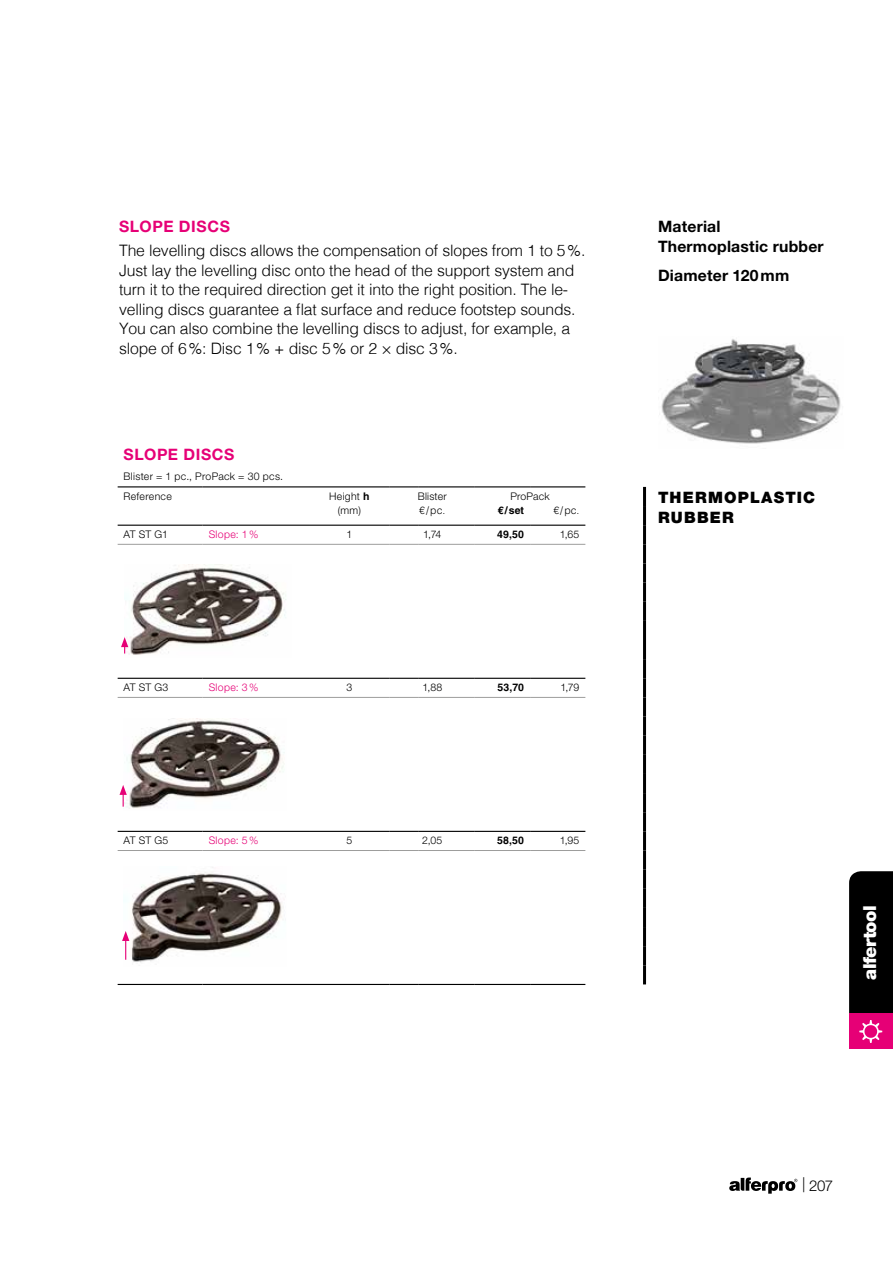
<style>
.page{position:relative;width:893px;height:1263px;background:#fff}
.page>*{position:absolute;margin:0;border:0;box-sizing:border-box;transform-origin:0 0}
.t1{font:900 18px "Helvetica Neue LT Std";letter-spacing:-.035em;color:#fff}
.t2{font:300 15.75px/19.5px "Helvetica";letter-spacing:-.01em;color:#000}
.t3{font:700 15.75px/19.5px "Helvetica Neue LT Std";letter-spacing:.015em;color:#000}
.t4{font:700 15.75px "Helvetica Neue LT Std";letter-spacing:.04em;color:#e60076}
.t5{font:900 15.75px/19.5px "Helvetica Neue LT Std";letter-spacing:.075em;color:#000}
.t6{font:300 15px "Helvetica Neue LT Std";color:#000}
.t7{font:300 10.5px/20px "Helvetica Neue LT Std";letter-spacing:.02em;color:#000}
.t8{font:300 10.5px "Helvetica Neue LT Std";letter-spacing:.03em;color:#e60076}
.t9{font:700 10.5px "Helvetica LT Std";letter-spacing:.02em;color:#000}
.t10{font:300 10.5px "Helvetica LT Std";color:#000}
.s1{font-family:"Helvetica LT Std";font-weight:700}
</style>
<div class="page">
<hr style="left:643px;top:487px;width:3px;height:19px;background:#000">
<hr style="left:643px;top:506px;width:3px;height:19px;background:#000">
<hr style="left:643px;top:525px;width:3px;height:19px;background:#000">
<hr style="left:643px;top:544px;width:3px;height:19px;background:#000">
<hr style="left:643px;top:563px;width:3px;height:20px;background:#000">
<hr style="left:643px;top:583px;width:3px;height:19px;background:#000">
<hr style="left:643px;top:602px;width:3px;height:19px;background:#000">
<hr style="left:643px;top:621px;width:3px;height:19px;background:#000">
<hr style="left:643px;top:640px;width:3px;height:19px;background:#000">
<hr style="left:643px;top:659px;width:3px;height:19px;background:#000">
<hr style="left:643px;top:678px;width:3px;height:19px;background:#000">
<hr style="left:643px;top:697px;width:3px;height:19px;background:#000">
<hr style="left:643px;top:716px;width:3px;height:20px;background:#000">
<hr style="left:643px;top:736px;width:3px;height:19px;background:#000">
<hr style="left:643px;top:755px;width:3px;height:19px;background:#000">
<hr style="left:643px;top:774px;width:3px;height:19px;background:#000">
<hr style="left:643px;top:793px;width:3px;height:19px;background:#000">
<hr style="left:643px;top:812px;width:3px;height:19px;background:#000">
<hr style="left:643px;top:831px;width:3px;height:19px;background:#000">
<hr style="left:643px;top:850px;width:3px;height:20px;background:#000">
<hr style="left:643px;top:870px;width:3px;height:19px;background:#000">
<hr style="left:643px;top:889px;width:3px;height:19px;background:#000">
<hr style="left:643px;top:908px;width:3px;height:19px;background:#000">
<hr style="left:643px;top:927px;width:3px;height:19px;background:#000">
<hr style="left:643px;top:946px;width:3px;height:19px;background:#000">
<hr style="left:643px;top:965px;width:3px;height:19px;background:#000">
<hr style="left:118px;top:486px;width:85px;height:1px;background:#000">
<hr style="left:203px;top:486px;width:106px;height:1px;background:#000">
<hr style="left:309px;top:486px;width:81px;height:1px;background:#000">
<hr style="left:475px;top:486px;width:55px;height:1px;background:#000">
<hr style="left:530px;top:486px;width:55px;height:1px;background:#000">
<svg style="left:390px;top:486px;width:28px;height:1px"></svg>
<hr style="left:418px;top:486px;width:57px;height:1px;background:#000">
<hr style="left:118px;top:525px;width:85px;height:1px;background:#000">
<hr style="left:203px;top:525px;width:106px;height:1px;background:#000">
<hr style="left:309px;top:525px;width:81px;height:1px;background:#000">
<hr style="left:475px;top:525px;width:55px;height:1px;background:#000">
<hr style="left:530px;top:525px;width:55px;height:1px;background:#000">
<hr style="left:118px;top:678px;width:85px;height:1px;background:#000">
<hr style="left:203px;top:678px;width:106px;height:1px;background:#000">
<hr style="left:309px;top:678px;width:81px;height:1px;background:#000">
<hr style="left:475px;top:678px;width:55px;height:1px;background:#000">
<hr style="left:530px;top:678px;width:55px;height:1px;background:#000">
<hr style="left:118px;top:831px;width:85px;height:1px;background:#000">
<hr style="left:203px;top:831px;width:106px;height:1px;background:#000">
<hr style="left:309px;top:831px;width:81px;height:1px;background:#000">
<hr style="left:475px;top:831px;width:55px;height:1px;background:#000">
<hr style="left:530px;top:831px;width:55px;height:1px;background:#000">
<hr style="left:118px;top:544px;width:85px;height:1px;background:#9d9d9c">
<hr style="left:203px;top:544px;width:106px;height:1px;background:#9d9d9c">
<hr style="left:309px;top:544px;width:81px;height:1px;background:#9d9d9c">
<hr style="left:475px;top:544px;width:55px;height:1px;background:#9d9d9c">
<hr style="left:530px;top:544px;width:55px;height:1px;background:#9d9d9c">
<hr style="left:118px;top:697px;width:85px;height:1px;background:#9d9d9c">
<hr style="left:203px;top:697px;width:106px;height:1px;background:#9d9d9c">
<hr style="left:309px;top:697px;width:81px;height:1px;background:#9d9d9c">
<hr style="left:475px;top:697px;width:55px;height:1px;background:#9d9d9c">
<hr style="left:530px;top:697px;width:55px;height:1px;background:#9d9d9c">
<hr style="left:118px;top:850px;width:85px;height:1px;background:#9d9d9c">
<hr style="left:203px;top:850px;width:106px;height:1px;background:#9d9d9c">
<hr style="left:309px;top:850px;width:81px;height:1px;background:#9d9d9c">
<hr style="left:475px;top:850px;width:55px;height:1px;background:#9d9d9c">
<hr style="left:530px;top:850px;width:55px;height:1px;background:#9d9d9c">
<hr style="left:118px;top:984px;width:85px;height:1px;background:#000">
<hr style="left:203px;top:984px;width:106px;height:1px;background:#000">
<hr style="left:309px;top:984px;width:81px;height:1px;background:#000">
<svg style="left:390px;top:984px;width:28px;height:1px"></svg>
<hr style="left:418px;top:984px;width:57px;height:1px;background:#000">
<hr style="left:475px;top:984px;width:55px;height:1px;background:#000">
<hr style="left:530px;top:984px;width:55px;height:1px;background:#000">
<svg style="left:390px;top:831px;width:28px;height:1px"></svg>
<hr style="left:418px;top:831px;width:57px;height:1px;background:#000">
<svg style="left:390px;top:850px;width:28px;height:1px"></svg>
<hr style="left:418px;top:850px;width:57px;height:1px;background:#9d9d9c">
<svg style="left:390px;top:678px;width:28px;height:1px"></svg>
<hr style="left:418px;top:678px;width:57px;height:1px;background:#000">
<svg style="left:390px;top:697px;width:28px;height:1px"></svg>
<hr style="left:418px;top:697px;width:57px;height:1px;background:#9d9d9c">
<svg style="left:390px;top:544px;width:28px;height:1px"></svg>
<hr style="left:418px;top:544px;width:57px;height:1px;background:#9d9d9c">
<svg style="left:390px;top:525px;width:28px;height:1px"></svg>
<hr style="left:418px;top:525px;width:57px;height:1px;background:#000">
<img style="left:125px;top:565px;width:161px;height:90px">
<svg style="left:121px;top:637px;width:7px;height:16px"></svg>
<img style="left:127px;top:719px;width:158px;height:90px">
<svg style="left:120px;top:785px;width:7px;height:22px"></svg>
<img style="left:124px;top:867px;width:160px;height:96px">
<svg style="left:122px;top:931px;width:7px;height:29px"></svg>
<img style="left:661px;top:339px;width:180px;height:105px">
<svg style="left:729px;top:1177px;width:68px;height:17px"></svg>
<div style="left:849px;top:871px;width:44px;height:143px;background:#000"></div>
<div style="left:849px;top:1014px;width:44px;height:35px;background:#e60076"></div>
<svg style="left:859px;top:1020px;width:23px;height:23px"></svg>
<p class="t4" style="left:119px;top:217px;width:112px">SLOPE DISCS</p>
<p class="t2" style="left:119px;top:240px;width:468px">The levelling discs allows the compensation of slopes from 1 to 5%.<br>Just lay the levelling disc onto the head of the support system and turn it to the required direction get it into the right position. The le&shy;velling discs guarantee a flat surface and reduce footstep sounds.<br>You can also combine the levelling discs to adjust, for example, a slope of 6%: Disc 1% + disc 5% or 2 × disc 3%.</p>
<p class="t4" style="left:124px;top:444px;width:112px">SLOPE DISCS</p>
<p class="t7" style="left:124px;top:466px;width:161px">Blister = 1 pc., ProPack = 30 pcs.<br>Reference</p>
<p class="t7" style="left:329px;top:486px;width:42px">Height <span class="s1">h</span></p>
<p class="t7" style="left:418px;top:486px;width:30px">Blister</p>
<p class="t7" style="left:510px;top:486px;width:41px">ProPack</p>
<p class="t7" style="left:338px;top:500px;width:24px">(mm)</p>
<p class="t10" style="left:419px;top:503px;width:28px">€/pc.</p>
<p class="t9" style="left:498px;top:503px;width:28px">€/set</p>
<p class="t10" style="left:553px;top:503px;width:28px">€/pc.</p>
<p class="t7" style="left:124px;top:524px;width:46px">AT ST G1</p>
<p class="t8" style="left:209px;top:528px;width:51px">Slope: 1%</p>
<p class="t7" style="left:346px;top:524px;width:7px">1</p>
<p class="t7" style="left:423px;top:524px;width:20px">1,74</p>
<p class="t9" style="left:497px;top:528px;width:28px">49,50</p>
<p class="t7" style="left:560px;top:524px;width:21px">1,65</p>
<p class="t7" style="left:124px;top:677px;width:46px">AT ST G3</p>
<p class="t8" style="left:209px;top:681px;width:51px">Slope: 3%</p>
<p class="t7" style="left:346px;top:677px;width:7px">3</p>
<p class="t7" style="left:422px;top:677px;width:21px">1,88</p>
<p class="t9" style="left:497px;top:681px;width:28px">53,70</p>
<p class="t7" style="left:560px;top:677px;width:21px">1,79</p>
<p class="t7" style="left:124px;top:830px;width:46px">AT ST G5</p>
<p class="t8" style="left:209px;top:834px;width:51px">Slope: 5%</p>
<p class="t7" style="left:346px;top:830px;width:7px">5</p>
<p class="t7" style="left:422px;top:830px;width:22px">2,05</p>
<p class="t9" style="left:497px;top:834px;width:29px">58,50</p>
<p class="t7" style="left:560px;top:830px;width:21px">1,95</p>
<p class="t3" style="left:658px;top:217px;width:167px">Material<br>Thermoplastic rubber</p>
<p class="t3" style="left:658px;top:265px;width:133px">Diameter 120mm</p>
<p class="t5" style="left:658px;top:488px;width:159px">THERMOPLASTIC<br>RUBBER</p>
<p class="t1" style="left:859px;top:980px;width:75px;rotate:-90deg">alfertool</p>
<p class="t6" style="left:802px;top:1176px;width:32px">| 207</p>
</div>
